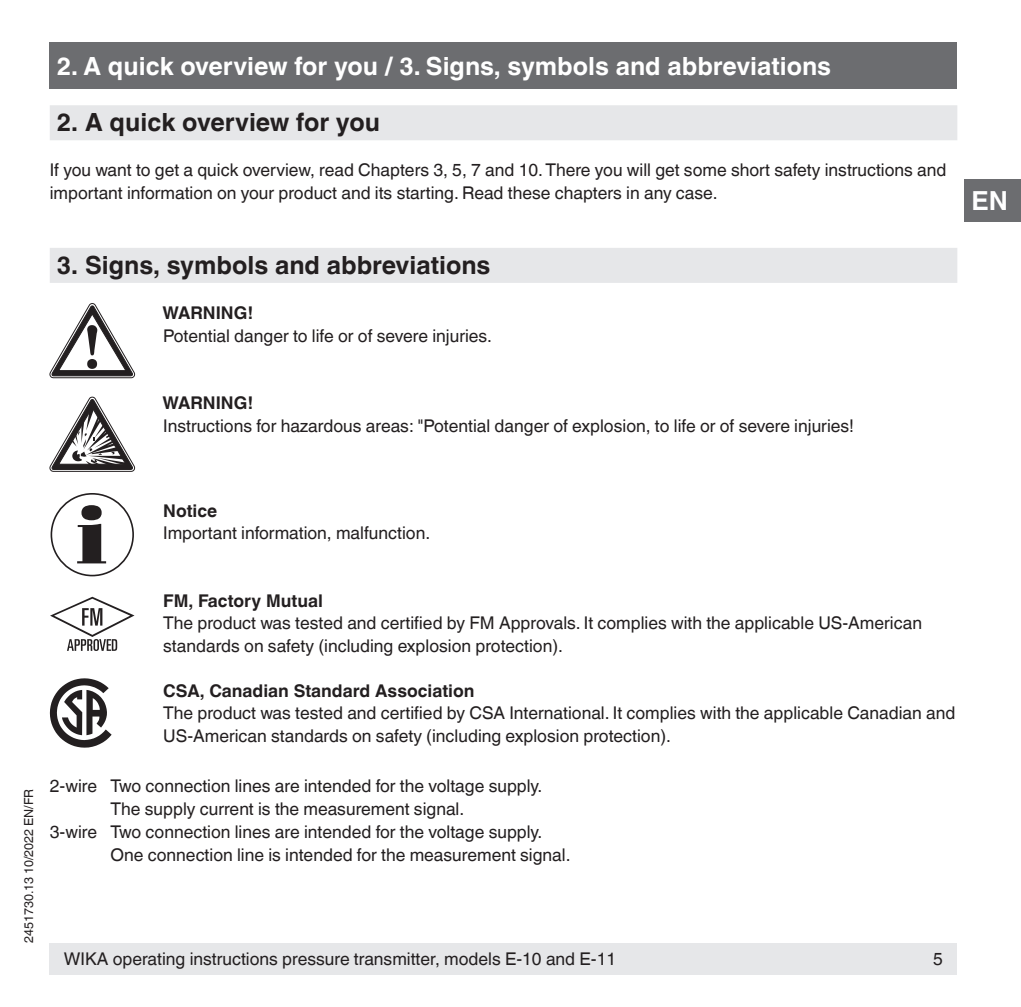
<style>
.page{position:relative;width:1021px;height:1007px;background:#fff}
.page>*{position:absolute;margin:0;border:0;box-sizing:border-box;transform-origin:0 0}
.t1{font:700 26.25px "Helvetica World";color:#fff}
.t2{font:700 25px "Helvetica World";color:#fff}
.t3{font:700 25px "Helvetica World";color:#231f20}
.t4{font:17.5px/22.5px "Helvetica World";color:#231f20}
.t5{font:700 17.5px "Helvetica World";color:#231f20}
.t6{font:12.5px "Helvetica World";color:#231f20}
</style>
<div class="page">
<div style="left:50px;top:943px;width:907px;height:31px;background:#e6e7e9"></div>
<div style="left:50px;top:43px;width:907px;height:46px;background:#6c6d70"></div>
<div style="left:964px;top:179px;width:56px;height:43px;background:#6c6d70"></div>
<div style="left:50px;top:105px;width:907px;height:35px;background:#e6e7e9"></div>
<div style="left:50px;top:248px;width:907px;height:35px;background:#e6e7e9"></div>
<svg style="left:50px;top:303px;width:85px;height:75px"></svg>
<svg style="left:50px;top:397px;width:85px;height:74px"></svg>
<svg style="left:77px;top:505px;width:29px;height:58px"></svg>
<div style="left:51px;top:493px;width:83px;height:83px;border:2px solid #231f20;border-radius:50%"></div>
<svg style="left:50px;top:596px;width:84px;height:54px"></svg>
<svg style="left:50px;top:678px;width:62px;height:69px"></svg>
<h2 class="t2" style="left:57px;top:51px;width:775px">2. A quick overview for you / 3. Signs, symbols and abbreviations</h2>
<h2 class="t3" style="left:57px;top:108px;width:325px">2. A quick overview for you</h2>
<p class="t4" style="left:50px;top:159px;width:898px">If you want to get a quick overview, read Chapters 3, 5, 7 and 10. There you will get some short safety instructions and important information on your product and its starting. Read these chapters in any case.</p>
<h2 class="t3" style="left:57px;top:251px;width:435px">3. Signs, symbols and abbreviations</h2>
<p class="t5" style="left:162px;top:303px;width:92px">WARNING!</p>
<p class="t4" style="left:163px;top:324px;width:330px">Potential danger to life or of severe injuries.</p>
<p class="t5" style="left:162px;top:393px;width:92px">WARNING!</p>
<p class="t4" style="left:163px;top:414px;width:692px">Instructions for hazardous areas: "Potential danger of explosion, to life or of severe injuries!</p>
<h1 class="t1" style="left:971px;top:186px;width:38px">EN</h1>
<p class="t5" style="left:163px;top:500px;width:56px">Notice</p>
<p class="t4" style="left:163px;top:522px;width:268px">Important information, malfunction.</p>
<p class="t6" style="left:22px;top:943px;width:156px;rotate:-90deg">2451730.13 10/2022 EN/FR</p>
<p class="t5" style="left:163px;top:590px;width:161px">FM, Factory Mutual</p>
<p class="t4" style="left:163px;top:612px;width:760px">The product was tested and certified by FM Approvals. It complies with the applicable US-American standards on safety (including explosion protection).</p>
<p class="t5" style="left:163px;top:680px;width:313px">CSA, Canadian Standard Association</p>
<p class="t4" style="left:163px;top:702px;width:793px">The product was tested and certified by CSA International. It complies with the applicable Canadian and<br>US-American standards on safety (including explosion protection).</p>
<p class="t4" style="left:50px;top:774px;width:494px">2-wire Two connection lines are intended for the voltage supply.</p>
<p class="t4" style="left:111px;top:797px;width:355px">The supply current is the measurement signal.</p>
<p class="t4" style="left:50px;top:820px;width:494px">3-wire Two connection lines are intended for the voltage supply.</p>
<p class="t4" style="left:111px;top:843px;width:461px">One connection line is intended for the measurement signal.</p>
<p class="t4" style="left:64px;top:947px;width:554px">WIKA operating instructions pressure transmitter, models E-10 and E-11</p>
<p class="t4" style="left:933px;top:947px;width:11px">5</p>
</div>
